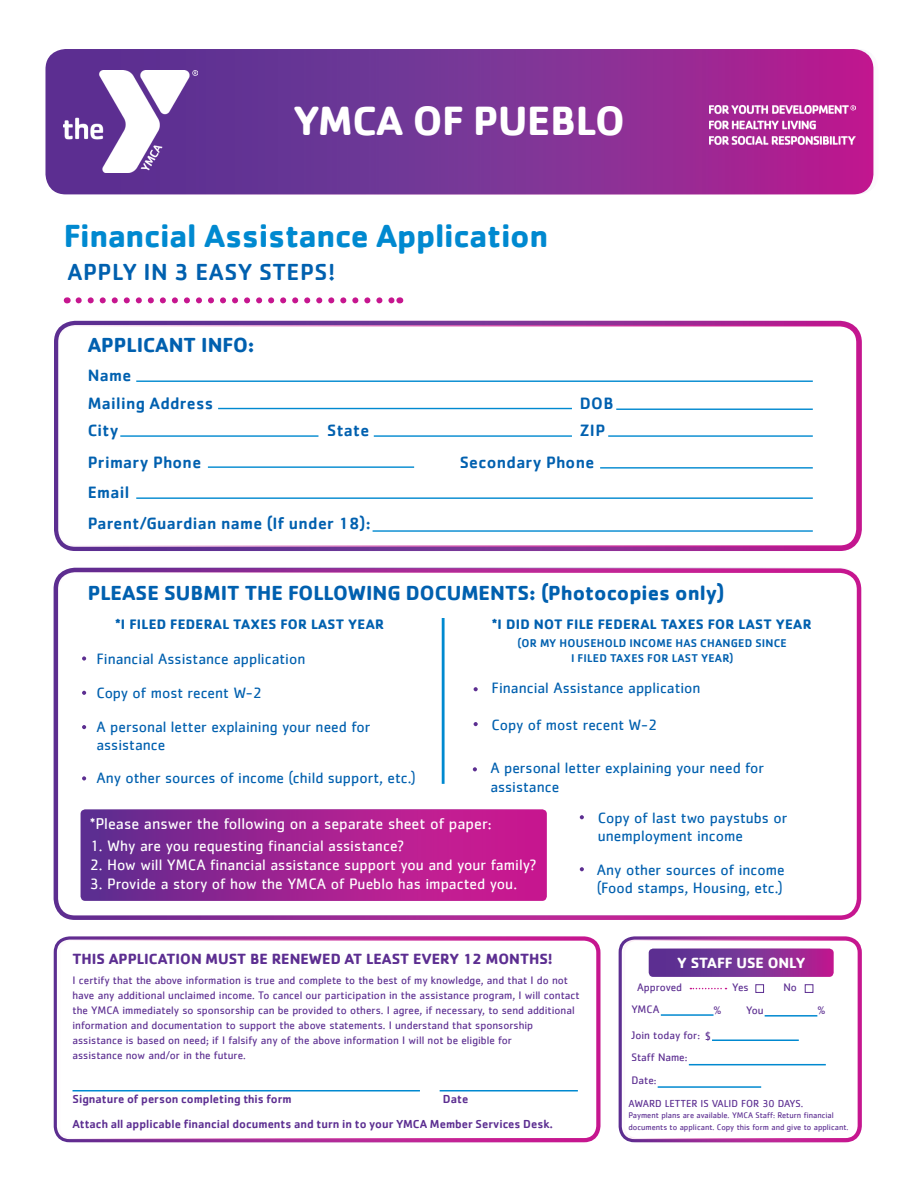
<style>
.page{position:relative;width:918px;height:1188px;background:#fff}
.page>*{position:absolute;margin:0;border:0;box-sizing:border-box;transform-origin:0 0}
.t1{font:700 42.15px "Cachet";letter-spacing:-.01em;color:#fff}
.t2{font:700 33px "Cachet";letter-spacing:-.01em;color:#0089d0}
.t3{font:500 24px "Cachet";letter-spacing:.02em;color:#0060af}
.t4{font:700 21px "Cachet";color:#0060af}
.t5{font:500 16.95px "Cachet";letter-spacing:.02em;color:#0060af}
.t6{font:16.05px "Cachet";color:#fff}
.t7{font:15.6px "Cachet";color:#fff}
.t8{font:15.45px/18.6px "Cachet";color:#0060af}
.t9{font:700 15.3px "Cachet";color:#5c2e91}
.t10{font:700 15.3px "Cachet";color:#fff}
.t11{font:700 14.25px "Cachet";letter-spacing:.02em;color:#0060af}
.t12{font:500 12px "Cachet";color:#5c2e91}
.t13{font:500 11.55px "Cachet";letter-spacing:.02em;color:#0060af}
.t14{font:11.25px/15px "Cachet";color:#5c2e91}
.t15{font:10.5px "Cachet";color:#5c2e91}
.t16{font:8.4px/11.2px "Cachet";color:#5c2e91}
</style>
<div class="page">
<div style="left:55px;top:568px;width:806px;height:352px;border:4px solid #c6168f;border-radius:19px"></div>
<svg style="left:45px;top:49px;width:834px;height:145px;background:#813095"></svg>
<img style="left:64px;top:70px;width:134px;height:103px">
<img style="left:710px;top:105px;width:146px;height:40px">
<svg style="left:79px;top:297px;width:314px;height:6px"></svg>
<div style="left:54px;top:321px;width:808px;height:230px;border:6px solid #c6168f;border-radius:19px"></div>
<div style="left:54px;top:321px;width:808px;height:230px;border:4px solid #5c2e91;border-radius:19px"></div>
<hr style="left:136px;top:381px;width:677px;height:1px;background:#0089d0">
<hr style="left:218px;top:408px;width:354px;height:1px;background:#0089d0">
<hr style="left:120px;top:435px;width:198px;height:2px;background:#0089d0">
<hr style="left:374px;top:435px;width:198px;height:2px;background:#0089d0">
<hr style="left:608px;top:435px;width:205px;height:2px;background:#0089d0">
<hr style="left:208px;top:466px;width:206px;height:2px;background:#0089d0">
<hr style="left:600px;top:467px;width:213px;height:2px;background:#0089d0">
<div style="left:56px;top:936px;width:545px;height:206px;border:4px solid #c6168f;border-radius:14px"></div>
<hr style="left:136px;top:497px;width:677px;height:2px;background:#0089d0">
<hr style="left:373px;top:530px;width:440px;height:2px;background:#0089d0">
<hr style="left:442px;top:618px;width:3px;height:166px;background:#0089d0">
<svg style="left:82px;top:656px;width:4px;height:5px"></svg>
<svg style="left:82px;top:691px;width:4px;height:4px"></svg>
<svg style="left:82px;top:725px;width:4px;height:4px"></svg>
<svg style="left:82px;top:776px;width:4px;height:4px"></svg>
<svg style="left:474px;top:687px;width:4px;height:4px"></svg>
<svg style="left:474px;top:722px;width:4px;height:4px"></svg>
<svg style="left:473px;top:767px;width:4px;height:4px"></svg>
<svg style="left:580px;top:815px;width:4px;height:4px"></svg>
<svg style="left:580px;top:867px;width:4px;height:4px"></svg>
<hr style="left:73px;top:1090px;width:347px;height:2px;background:#0089d0">
<hr style="left:440px;top:1090px;width:138px;height:2px;background:#0089d0">
<div style="left:621px;top:936px;width:241px;height:206px;border:4px solid #c6168f;border-radius:14px"></div>
<svg style="left:649px;top:949px;width:185px;height:28px;background:#7f2f94"></svg>
<div style="left:755px;top:984px;width:9px;height:9px;border:1px solid #5c2e91"></div>
<div style="left:805px;top:984px;width:8px;height:9px;border:1px solid #5c2e91"></div>
<svg style="left:690px;top:988px;width:37px;height:1px"></svg>
<hr style="left:661px;top:1014px;width:53px;height:2px;background:#0089d0">
<hr style="left:765px;top:1015px;width:52px;height:2px;background:#0089d0">
<hr style="left:712px;top:1040px;width:87px;height:1px;background:#0089d0">
<hr style="left:689px;top:1064px;width:137px;height:1px;background:#0089d0">
<hr style="left:658px;top:1086px;width:103px;height:2px;background:#0089d0">
<div style="left:81px;top:809px;width:466px;height:92px;background:#5c2e91;border-radius:5px"></div>
<svg style="left:99px;top:809px;width:448px;height:92px;background:#a12291"></svg>
<hr style="left:616px;top:409px;width:197px;height:1px;background:#0089d0">
<p class="t1" style="left:293px;top:93px;width:333px">YMCA OF PUEBLO</p>
<p class="t2" style="left:64px;top:214px;width:486px">Financial Assistance Application</p>
<p class="t3" style="left:68px;top:257px;width:269px">APPLY IN 3 EASY STEPS!</p>
<p class="t4" style="left:88px;top:331px;width:168px">APPLICANT INFO:</p>
<p class="t5" style="left:88px;top:365px;width:45px">Name</p>
<p class="t5" style="left:88px;top:392px;width:127px">Mailing Address</p>
<p class="t5" style="left:88px;top:420px;width:33px">City</p>
<p class="t5" style="left:327px;top:420px;width:44px">State</p>
<p class="t5" style="left:580px;top:420px;width:27px">ZIP</p>
<p class="t5" style="left:88px;top:452px;width:115px">Primary Phone</p>
<p class="t5" style="left:460px;top:452px;width:136px">Secondary Phone</p>
<p class="t5" style="left:88px;top:482px;width:43px">Email</p>
<p class="t5" style="left:88px;top:513px;width:284px">Parent/Guardian name (If under 18):</p>
<p class="t5" style="left:580px;top:392px;width:35px">DOB</p>
<p class="t4" style="left:88px;top:580px;width:638px">PLEASE SUBMIT THE FOLLOWING DOCUMENTS: (Photocopies only)</p>
<p class="t11" style="left:115px;top:615px;width:271px">*I FILED FEDERAL TAXES FOR LAST YEAR</p>
<p class="t11" style="left:492px;top:615px;width:321px">*I DID NOT FILE FEDERAL TAXES FOR LAST YEAR</p>
<p class="t13" style="left:518px;top:636px;width:271px">(OR MY HOUSEHOLD INCOME HAS CHANGED SINCE</p>
<p class="t13" style="left:571px;top:652px;width:164px">I FILED TAXES FOR LAST YEAR)</p>
<p class="t8" style="left:96px;top:683px;width:167px">Copy of most recent W-2</p>
<p class="t8" style="left:96px;top:649px;width:210px">Financial Assistance application</p>
<p class="t8" style="left:492px;top:679px;width:210px">Financial Assistance application</p>
<p class="t8" style="left:96px;top:717px;width:275px">A personal letter explaining your need for</p>
<p class="t8" style="left:96px;top:736px;width:70px">assistance</p>
<p class="t8" style="left:96px;top:769px;width:321px">Any other sources of income (child support, etc.)</p>
<p class="t8" style="left:492px;top:715px;width:167px">Copy of most recent W-2</p>
<p class="t8" style="left:490px;top:759px;width:275px">A personal letter explaining your need for assistance</p>
<p class="t6" style="left:90px;top:814px;width:404px">*Please answer the following on a separate sheet of paper:</p>
<p class="t7" style="left:90px;top:837px;width:316px">1. Why are you requesting financial assistance?</p>
<p class="t7" style="left:90px;top:855px;width:449px">2. How will YMCA financial assistance support you and your family?</p>
<p class="t7" style="left:90px;top:875px;width:429px">3. Provide a story of how the YMCA of Pueblo has impacted you.</p>
<p class="t8" style="left:598px;top:808px;width:191px">Copy of last two paystubs or</p>
<p class="t8" style="left:598px;top:827px;width:147px">unemployment income</p>
<p class="t8" style="left:597px;top:860px;width:189px">Any other sources of income</p>
<p class="t8" style="left:597px;top:878px;width:187px">(Food stamps, Housing, etc.)</p>
<p class="t9" style="left:72px;top:949px;width:482px">THIS APPLICATION MUST BE RENEWED AT LEAST EVERY 12 MONTHS!</p>
<p class="t14" style="left:73px;top:973px;width:509px">I certify that the above information is true and complete to the best of my knowledge, and that I do not have any additional unclaimed income. To cancel our participation in the assistance program, I will contact the YMCA immediately so sponsorship can be provided to others. I agree, if necessary, to send additional information and documentation to support the above statements. I understand that sponsorship</p>
<p class="t14" style="left:73px;top:1033px;width:441px">assistance is based on need; if I falsify any of the above information I will not be eligible for</p>
<p class="t14" style="left:73px;top:1048px;width:175px">assistance now and/or in the future.</p>
<p class="t12" style="left:73px;top:1091px;width:221px">Signature of person completing this form</p>
<p class="t12" style="left:443px;top:1091px;width:27px">Date</p>
<p class="t12" style="left:73px;top:1116px;width:482px">Attach all applicable financial documents and turn in to your YMCA Member Services Desk.</p>
<p class="t10" style="left:677px;top:952px;width:130px">Y STAFF USE ONLY</p>
<p class="t14" style="left:637px;top:980px;width:46px">Approved</p>
<p class="t14" style="left:732px;top:980px;width:18px">Yes</p>
<p class="t14" style="left:783px;top:980px;width:15px">No</p>
<p class="t14" style="left:631px;top:1001px;width:30px">YMCA</p>
<p class="t14" style="left:714px;top:1002px;width:9px">%</p>
<p class="t14" style="left:746px;top:1002px;width:19px">You</p>
<p class="t14" style="left:817px;top:1003px;width:9px">%</p>
<p class="t14" style="left:631px;top:1027px;width:81px">Join today for: $</p>
<p class="t14" style="left:631px;top:1050px;width:58px">Staff Name:</p>
<p class="t14" style="left:631px;top:1073px;width:27px">Date:</p>
<p class="t15" style="left:629px;top:1097px;width:176px">AWARD LETTER IS VALID FOR 30 DAYS.</p>
<p class="t16" style="left:629px;top:1110px;width:222px">Payment plans are available. YMCA Staff: Return financial documents to applicant. Copy this form and give to applicant.</p>
</div>
